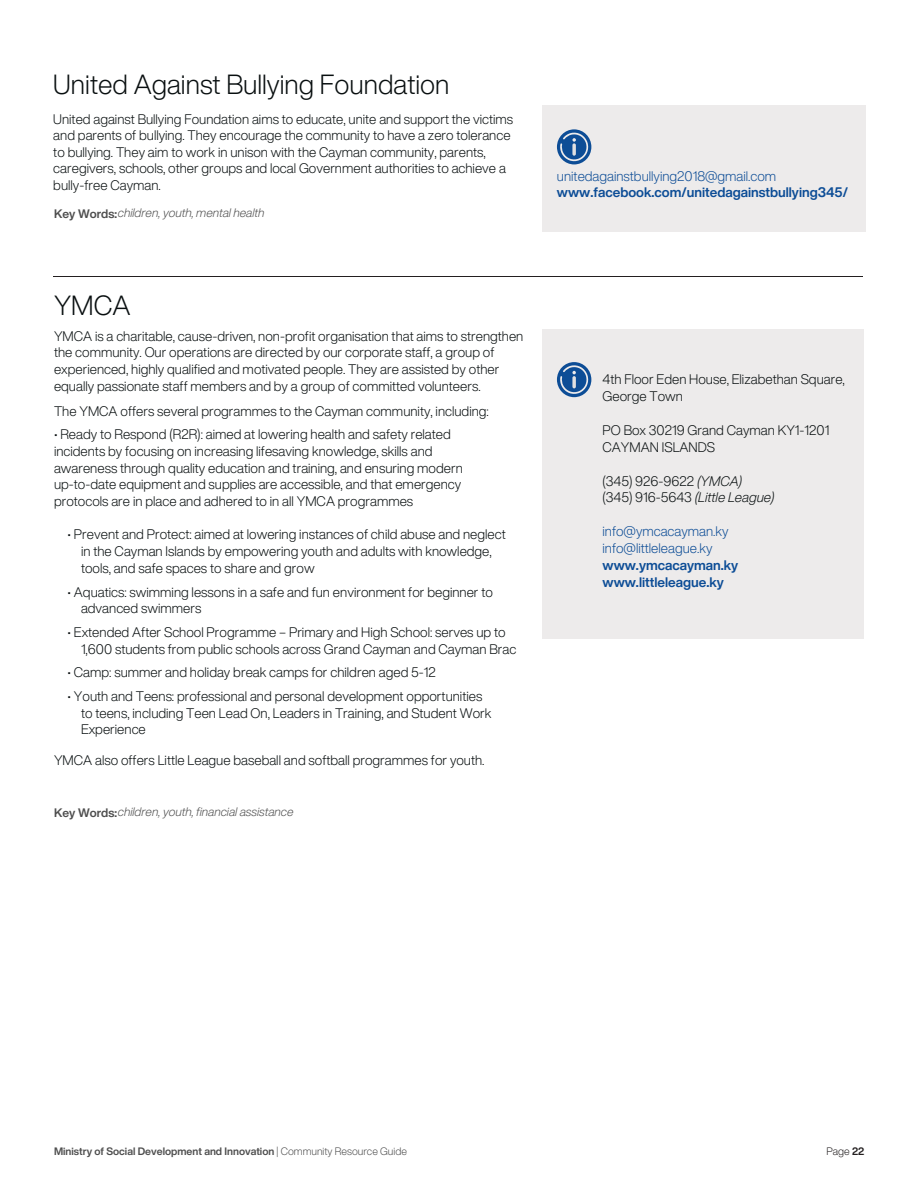
<style>
.page{position:relative;width:918px;height:1188px;background:#fff}
.page>*{position:absolute;margin:0;border:0;box-sizing:border-box;transform-origin:0 0}
.t1{font:300 27px "Helvetica Now Display";color:#090f10}
.t2{font:300 13.5px/16.8px "Helvetica Now Display";color:#090f10}
.t3{font:700 13.5px/15.8px "Helvetica Now Display";color:#0d4d96}
.t4{font:300 13.5px/16.8px "Helvetica Now Display";color:#0d4d96}
.t5{font:italic 300 12px "Helvetica Now Display";color:#4e4e4e}
.t6{font:700 10.5px "Helvetica Now Display";color:#4e4e4e}
.t7{font:300 10.5px "Helvetica Now Display";color:#231f20}
.s1{font-weight:700;font-style:normal}
.s2{font-weight:300}
.s3{font-style:italic}
.s4{font-weight:700}
</style>
<div class="page">
<hr style="left:54px;top:276px;width:809px;height:1px;background:#231f20">
<div style="left:542px;top:105px;width:323px;height:127px;background:#edebeb"></div>
<svg style="left:557px;top:129px;width:34px;height:35px"></svg>
<svg style="left:572px;top:143px;width:4px;height:13px"></svg>
<div style="left:542px;top:329px;width:322px;height:309px;background:#edebeb"></div>
<svg style="left:557px;top:362px;width:34px;height:35px"></svg>
<svg style="left:572px;top:376px;width:4px;height:12px"></svg>
<h4 class="t1" style="left:53px;top:64px;width:398px">United Against Bullying Foundation</h4>
<h3 class="t2" style="left:53px;top:110px;width:461px">United against Bullying Foundation aims to educate, unite and support the victims and parents of bullying. They encourage the community to have a zero tolerance to bullying. They aim to work in unison with the Cayman community, parents, caregivers, schools, other groups and local Government authorities to achieve a bully-free Cayman.</h3>
<h3 class="t5" style="left:54px;top:204px;width:212px"><span class="s1">Key Words:</span>children, youth, mental health</h3>
<h2 class="t1" style="left:54px;top:285px;width:78px">YMCA</h2>
<h3 class="t2" style="left:54px;top:327px;width:471px">YMCA is a charitable, cause-driven, non-profit organisation that aims to strengthen the community. Our operations are directed by our corporate staff, a group of experienced, highly qualified and motivated people. They are assisted by other equally passionate staff members and by a group of committed volunteers.</h3>
<h3 class="t2" style="left:54px;top:402px;width:436px">The YMCA offers several programmes to the Cayman community, including:</h3>
<h3 class="t2" style="left:54px;top:426px;width:410px">• Ready to Respond (R2R): aimed at lowering health and safety related incidents by focusing on increasing lifesaving knowledge, skills and awareness through quality education and training, and ensuring modern up-to-date equipment and supplies are accessible, and that emergency</h3>
<h5 class="t2" style="left:54px;top:492px;width:361px">protocols are in place and adhered to in all YMCA programmes</h5>
<h1 class="t2" style="left:68px;top:526px;width:440px">• Prevent and Protect: aimed at lowering instances of child abuse and neglect</h1>
<h3 class="t2" style="left:81px;top:543px;width:412px">in the Cayman Islands by empowering youth and adults with knowledge, tools, and safe spaces to share and grow</h3>
<h3 class="t2" style="left:68px;top:583px;width:427px">• Aquatics: swimming lessons in a safe and fun environment for beginner to</h3>
<h3 class="t2" style="left:81px;top:600px;width:122px">advanced swimmers</h3>
<h3 class="t2" style="left:68px;top:623px;width:440px">• Extended After School Programme – Primary and High School: serves up to</h3>
<h3 class="t2" style="left:81px;top:640px;width:437px">1,600 students from public schools across Grand Cayman and Cayman Brac</h3>
<h3 class="t2" style="left:68px;top:664px;width:370px">• Camp: summer and holiday break camps for children aged 5-12</h3>
<h3 class="t2" style="left:68px;top:687px;width:416px">• Youth and Teens: professional and personal development opportunities</h3>
<h3 class="t2" style="left:81px;top:704px;width:412px">to teens, including Teen Lead On, Leaders in Training, and Student Work<br>Experience</h3>
<h3 class="t2" style="left:54px;top:751px;width:432px">YMCA also offers Little League baseball and softball programmes for youth.</h3>
<h5 class="t5" style="left:54px;top:803px;width:241px"><span class="s1">Key Words:</span>children, youth, financial assistance</h5>
<h3 class="t3" style="left:557px;top:168px;width:293px"><span class="s2">unitedagainstbullying2018@gmail.com </span>www.facebook.com/unitedagainstbullying345/</h3>
<h3 class="t2" style="left:603px;top:371px;width:244px">4th Floor Eden House, Elizabethan Square,<br>George Town</h3>
<h3 class="t2" style="left:603px;top:421px;width:228px">PO Box 30219 Grand Cayman KY1-1201<br>CAYMAN ISLANDS</h3>
<h3 class="t2" style="left:603px;top:472px;width:173px">(345) 926-9622 <span class="s3">(YMCA) </span>(345) 916-5643 <span class="s3">(Little League)</span></h3>
<h3 class="t4" style="left:603px;top:523px;width:137px">info@ymcacayman.ky info@littleleague.ky <span class="s4">www.ymcacayman.ky www.littleleague.ky</span></h3>
<p class="t6" style="left:54px;top:1143px;width:354px">Ministry of Social Development and Innovation <span class="s2">| Community Resource Guide</span></p>
<p class="t7" style="left:826px;top:1143px;width:40px">Page <span class="s4">22</span></p>
</div>
